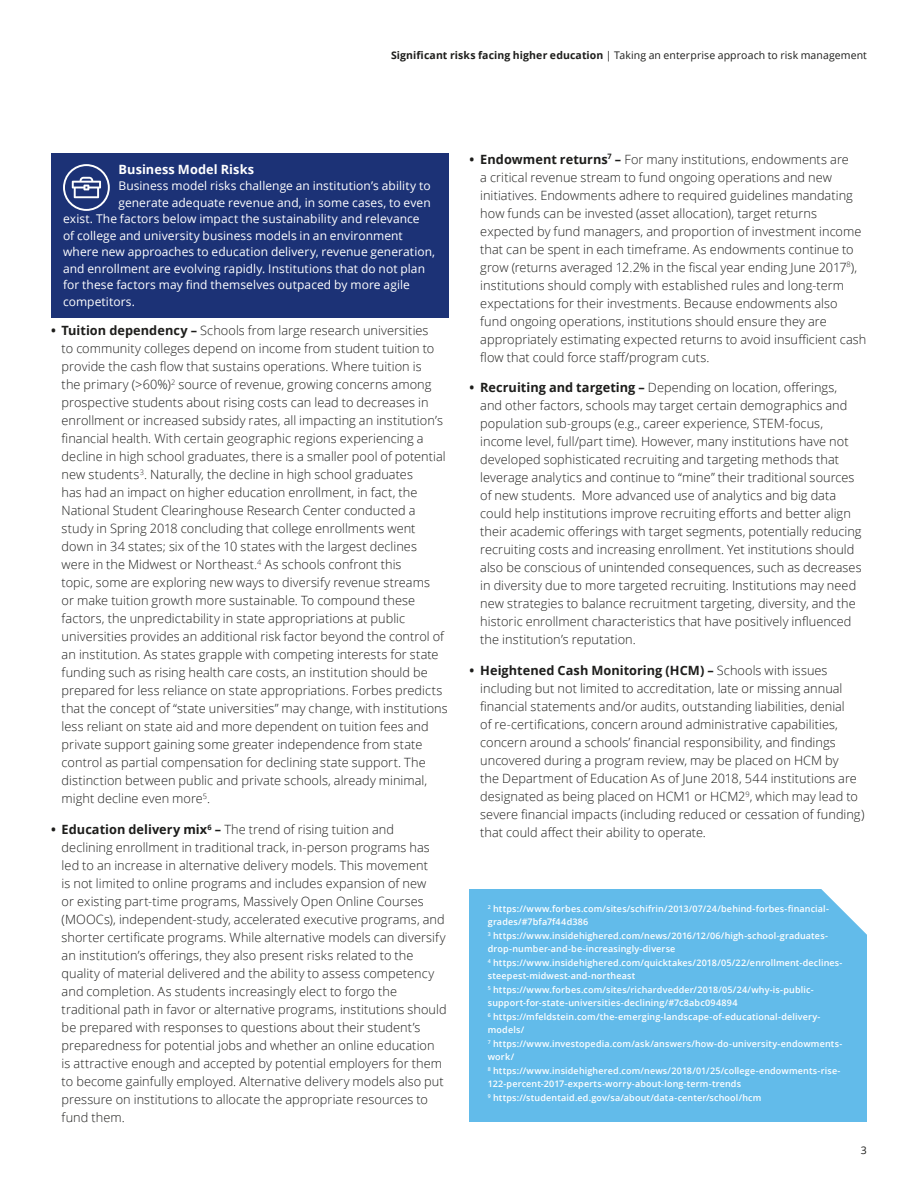
<style>
.page{position:relative;width:918px;height:1188px;background:#fff}
.page>*{position:absolute;margin:0;border:0;box-sizing:border-box;transform-origin:0 0}
.t1{font:300 12.75px/18px "Open Sans";letter-spacing:.005em;color:#1d1d1b}
.Subhead_A__8_5_12pt{font:700 12.75px "Open Sans";letter-spacing:.005em;color:#fff}
.Body_copy__8_5_12pt{font:12px "Open Sans";letter-spacing:.005em;color:#fff}
.t2{font:10.5px "Open Sans";letter-spacing:.01em;color:#1d1d1b}
.Smaller_Text{font:600 9px/13.5px "Open Sans";letter-spacing:.015em;color:#fff}
.s1{font-weight:700}
</style>
<div class="page">
<div style="left:470px;top:889px;width:397px;height:232px;background:#62bbea"></div>
<svg style="left:821px;top:889px;width:46px;height:46px"></svg>
<div style="left:51px;top:154px;width:397px;height:164px;background:#1c3276"></div>
<svg style="left:63px;top:164px;width:47px;height:47px"></svg>
<p class="t2" style="left:391px;top:48px;width:477px"><span class="s1">Significant risks facing higher education</span> | Taking an enterprise approach to risk management</p>
<p class="Subhead_A__8_5_12pt" style="left:119px;top:160px;width:137px">Business Model Risks</p>
<p class="Body_copy__8_5_12pt" style="left:119px;top:178px;width:314px">Business model risks challenge an institution’s ability to</p>
<p class="Body_copy__8_5_12pt" style="left:119px;top:194px;width:314px">generate adequate revenue and, in some cases, to even</p>
<p class="Body_copy__8_5_12pt" style="left:63px;top:211px;width:358px">exist. The factors below impact the sustainability and relevance</p>
<p class="Body_copy__8_5_12pt" style="left:63px;top:227px;width:341px">of college and university business models in an environment</p>
<p class="Body_copy__8_5_12pt" style="left:63px;top:244px;width:374px">where new approaches to education delivery, revenue generation,</p>
<p class="Body_copy__8_5_12pt" style="left:63px;top:260px;width:364px">and enrollment are evolving rapidly. Institutions that do not plan</p>
<p class="Body_copy__8_5_12pt" style="left:63px;top:277px;width:348px">for these factors may find themselves outpaced by more agile</p>
<p class="Body_copy__8_5_12pt" style="left:63px;top:293px;width:73px">competitors.</p>
<p class="t1" style="left:62px;top:321px;width:388px;text-indent:-11px"><span class="s1">• Tuition dependency –</span> Schools from large research universities<br>to community colleges depend on income from student tuition to provide the cash flow that sustains operations. Where tuition is<br>the primary (&gt;60%)<sup>2</sup> source of revenue, growing concerns among prospective students about rising costs can lead to decreases in enrollment or increased subsidy rates, all impacting an institution’s financial health. With certain geographic regions experiencing a decline in high school graduates, there is a smaller pool of potential new students<sup>3</sup>. Naturally, the decline in high school graduates<br>has had an impact on higher education enrollment, in fact, the National Student Clearinghouse Research Center conducted a study in Spring 2018 concluding that college enrollments went down in 34 states; six of the 10 states with the largest declines were in the Midwest or Northeast.<sup>4</sup> As schools confront this<br>topic, some are exploring new ways to diversify revenue streams<br>or make tuition growth more sustainable. To compound these factors, the unpredictability in state appropriations at public universities provides an additional risk factor beyond the control of an institution. As states grapple with competing interests for state funding such as rising health care costs, an institution should be prepared for less reliance on state appropriations. Forbes predicts that the concept of “state universities” may change, with institutions less reliant on state aid and more dependent on tuition fees and private support gaining some greater independence from state control as partial compensation for declining state support. The distinction between public and private schools, already minimal, might decline even more<sup>5</sup>.</p>
<p class="t1" style="left:62px;top:820px;width:386px;text-indent:-11px"><span class="s1">• Education delivery mix</span><sup>6</sup> <span class="s1">–</span> The trend of rising tuition and declining enrollment in traditional track, in-person programs has led to an increase in alternative delivery models. This movement<br>is not limited to online programs and includes expansion of new<br>or existing part-time programs, Massively Open Online Courses (MOOCs), independent-study, accelerated executive programs, and shorter certificate programs. While alternative models can diversify an institution’s offerings, they also present risks related to the quality of material delivered and the ability to assess competency and completion. As students increasingly elect to forgo the traditional path in favor or alternative programs, institutions should be prepared with responses to questions about their student’s preparedness for potential jobs and whether an online education is attractive enough and accepted by potential employers for them to become gainfully employed. Alternative delivery models also put pressure on institutions to allocate the appropriate resources to fund them.</p>
<p class="t1" style="left:480px;top:150px;width:388px;text-indent:-11px"><span class="s1">• Endowment returns</span><sup>7</sup> <span class="s1">–</span> For many institutions, endowments are<br>a critical revenue stream to fund ongoing operations and new initiatives. Endowments adhere to required guidelines mandating how funds can be invested (asset allocation), target returns expected by fund managers, and proportion of investment income that can be spent in each timeframe. As endowments continue to grow (returns averaged 12.2% in the fiscal year ending June 2017<sup>8</sup>), institutions should comply with established rules and long-term expectations for their investments. Because endowments also fund ongoing operations, institutions should ensure they are appropriately estimating expected returns to avoid insufficient cash flow that could force staff/program cuts.</p>
<p class="t1" style="left:480px;top:378px;width:383px;text-indent:-11px"><span class="s1">• Recruiting and targeting –</span> Depending on location, offerings, and other factors, schools may target certain demographics and population sub-groups (e.g., career experience, STEM-focus, income level, full/part time). However, many institutions have not developed sophisticated recruiting and targeting methods that leverage analytics and continue to “mine” their traditional sources of new students. More advanced use of analytics and big data could help institutions improve recruiting efforts and better align their academic offerings with target segments, potentially reducing recruiting costs and increasing enrollment. Yet institutions should also be conscious of unintended consequences, such as decreases in diversity due to more targeted recruiting. Institutions may need new strategies to balance recruitment targeting, diversity, and the historic enrollment characteristics that have positively influenced the institution’s reputation.</p>
<p class="t1" style="left:480px;top:661px;width:386px;text-indent:-11px"><span class="s1">• Heightened Cash Monitoring (HCM) –</span> Schools with issues including but not limited to accreditation, late or missing annual financial statements and/or audits, outstanding liabilities, denial<br>of re-certifications, concern around administrative capabilities, concern around a schools’ financial responsibility, and findings uncovered during a program review, may be placed on HCM by<br>the Department of Education As of June 2018, 544 institutions are designated as being placed on HCM1 or HCM2<sup>9</sup>, which may lead to severe financial impacts (including reduced or cessation of funding) that could affect their ability to operate.</p>
<p class="Smaller_Text" style="left:488px;top:902px;width:343px"><sup>2</sup> https://www.forbes.com/sites/schifrin/2013/07/24/behind-forbes-financial&shy;grades/#7bfa7f44d386</p>
<p class="Smaller_Text" style="left:488px;top:929px;width:342px"><sup>3</sup> https://www.insidehighered.com/news/2016/12/06/high-school-graduates&shy;drop-number-and-be-increasingly-diverse</p>
<p class="Smaller_Text" style="left:488px;top:956px;width:356px"><sup>4</sup> https://www.insidehighered.com/quicktakes/2018/05/22/enrollment-declines&shy;steepest-midwest-and-northeast</p>
<p class="Smaller_Text" style="left:488px;top:983px;width:327px"><sup>5</sup> https://www.forbes.com/sites/richardvedder/2018/05/24/why-is-public&shy;support-for-state-universities-declining/#7c8abc094894</p>
<p class="Smaller_Text" style="left:488px;top:1010px;width:334px"><sup>6</sup> https://mfeldstein.com/the-emerging-landscape-of-educational-delivery&shy;models/</p>
<p class="Smaller_Text" style="left:488px;top:1037px;width:356px"><sup>7</sup> https://www.investopedia.com/ask/answers/how-do-university-endowments&shy;work/</p>
<p class="Smaller_Text" style="left:488px;top:1064px;width:354px"><sup>8</sup> https://www.insidehighered.com/news/2018/01/25/college-endowments-rise-<br>122-percent-2017-experts-worry-about-long-term-trends</p>
<p class="Smaller_Text" style="left:488px;top:1091px;width:275px"><sup>9</sup> https://studentaid.ed.gov/sa/about/data-center/school/hcm</p>
<p class="t2" style="left:861px;top:1143px;width:8px">3</p>
</div>
